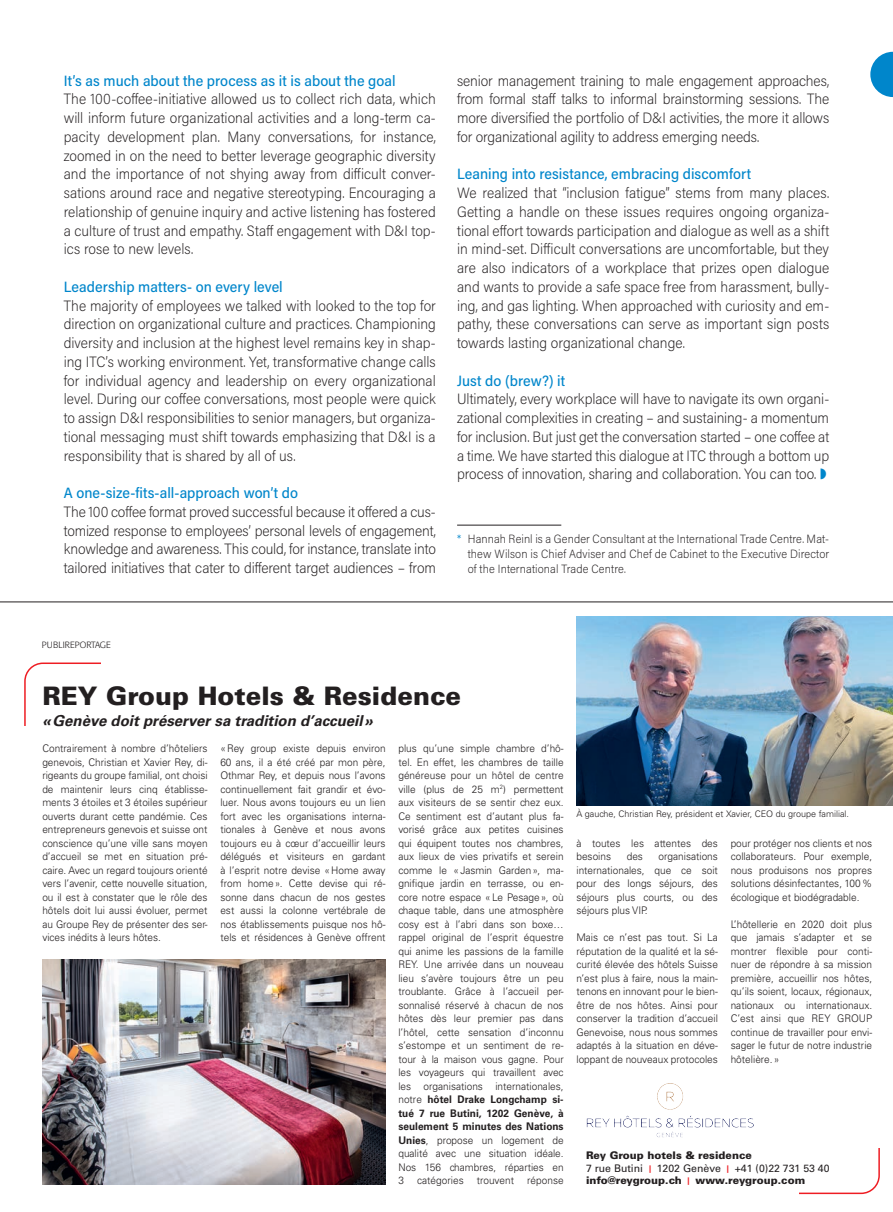
<style>
.page{position:relative;width:893px;height:1212px;background:#fff}
.page>*{position:absolute;margin:0;border:0;box-sizing:border-box;transform-origin:0 0}
.t1{font:900 25.5px "Univers";color:#231f20}
._06_texte_courant_EN{font:200 15px/18.8px "Acumin Pro Semi Cond";letter-spacing:-.005em;color:#231f20;text-align:justify}
._06_intertitre_EN{font:500 15px "Acumin Pro Semi Cond";color:#0086cb}
.t2{font:italic 700 15px "Univers";color:#231f20}
._10_note_de_pied_FIL{font:200 12px/15px "Acumin Pro Semi Cond";letter-spacing:.01em;color:#231f20;text-align:justify}
.t3{font:300 10.5px/13.5px "Univers";color:#231f20;text-align:justify;scale:.96 1}
.t4{font:900 10.5px/12.6px "Univers";color:#231f20}
.t5{font:300 9px "Univers";color:#231f20}
.t6{font:300 9px "Formata";color:#231f20}
.s1{color:#0086cb}
.s2{font-weight:700}
.s3{font-weight:400}
.s4{font-size:7.5px;color:#ee1d23}
</style>
<div class="page">
<svg style="left:870px;top:52px;width:23px;height:45px"></svg>
<hr style="left:457px;top:525px;width:104px;height:1px;background:#231f20">
<div style="left:24px;top:662px;width:96px;height:162px;border:2px solid #ee1d23;border-radius:18px"></div>
<div style="left:22px;top:726px;width:105px;height:105px;background:#fff"></div>
<div style="left:101px;top:654px;width:98px;height:153px;background:#fff"></div>
<div style="left:719px;top:1122px;width:161px;height:72px;border:2px solid #ee1d23;border-radius:18px"></div>
<div style="left:757px;top:831px;width:136px;height:316px;background:#fff"></div>
<div style="left:0;top:1045px;width:798px;height:160px;background:#fff"></div>
<img style="left:576px;top:617px;width:317px;height:188px">
<img style="left:42px;top:959px;width:344px;height:225px">
<img style="left:586px;top:1083px;width:168px;height:55px">
<hr style="left:0;top:601px;width:893px;height:1px;background:#231f20">
<p class="_06_intertitre_EN" style="left:64px;top:70px;width:333px">It’s as much about the process as it is about the goal</p>
<p class="_06_texte_courant_EN" style="left:64px;top:89px;width:374px">The 100-coffee-initiative allowed us to collect rich data, which will inform future organizational activities and a long-term ca&shy;pacity development plan. Many conversations, for instance, zoomed in on the need to better leverage geographic diversity and the importance of not shying away from difficult conver&shy;sations around race and negative stereotyping. Encouraging a relationship of genuine inquiry and active listening has fostered a culture of trust and empathy. Staff engagement with D&amp;I top&shy;ics rose to new levels.</p>
<p class="_06_intertitre_EN" style="left:64px;top:276px;width:221px">Leadership matters- on every level</p>
<p class="_06_texte_courant_EN" style="left:64px;top:295px;width:374px">The majority of employees we talked with looked to the top for direction on organizational culture and practices. Championing diversity and inclusion at the highest level remains key in shap&shy;ing ITC’s working environment. Yet, transformative change calls for individual agency and leadership on every organizational level. During our coffee conversations, most people were quick to assign D&amp;I responsibilities to senior managers, but organiza&shy;tional messaging must shift towards emphasizing that D&amp;I is a responsibility that is shared by all of us.</p>
<p class="_06_intertitre_EN" style="left:64px;top:482px;width:236px">A one-size-fits-all-approach won’t do</p>
<p class="_06_texte_courant_EN" style="left:64px;top:502px;width:374px">The 100 coffee format proved successful because it offered a cus&shy;tomized response to employees’ personal levels of engagement, knowledge and awareness. This could, for instance, translate into tailored initiatives that cater to different target audiences – from</p>
<p class="_06_texte_courant_EN" style="left:457px;top:70px;width:374px">senior management training to male engagement approaches, from formal staff talks to informal brainstorming sessions. The more diversified the portfolio of D&amp;I activities, the more it allows for organizational agility to address emerging needs.</p>
<p class="_06_intertitre_EN" style="left:457px;top:164px;width:295px">Leaning into resistance, embracing discomfort</p>
<p class="_06_texte_courant_EN" style="left:457px;top:183px;width:374px">We realized that “inclusion fatigue” stems from many places.<br>Getting a handle on these issues requires ongoing organiza&shy;tional effort towards participation and dialogue as well as a shift in mind-set. Difficult conversations are uncomfortable, but they are also indicators of a workplace that prizes open dialogue and wants to provide a safe space free from harassment, bully&shy;ing, and gas lighting. When approached with curiosity and em&shy;pathy, these conversations can serve as important sign posts towards lasting organizational change.</p>
<p class="_06_intertitre_EN" style="left:457px;top:370px;width:110px">Just do (brew?) it</p>
<p class="_06_texte_courant_EN" style="left:457px;top:389px;width:374px">Ultimately, every workplace will have to navigate its own organi&shy;zational complexities in creating – and sustaining- a momentum for inclusion. But just get the conversation started – one coffee at a time. We have started this dialogue at ITC through a bottom up process of innovation, sharing and collaboration. You can too.</p>
<p class="_10_note_de_pied_FIL" style="left:468px;top:530px;width:363px;text-indent:-11px"><span class="s1">*</span> Hannah Reinl is a Gender Consultant at the International Trade Centre. Mat&shy;thew Wilson is Chief Adviser and Chef de Cabinet to the Executive Director of the International Trade Centre.</p>
<p class="t6" style="left:42px;top:639px;width:70px">PUBLIREPORTAGE</p>
<h1 class="t1" style="left:42px;top:680px;width:420px">REY Group Hotels &amp; Residence</h1>
<h2 class="t2" style="left:42px;top:712px;width:332px">« Genève doit préserver sa tradition d’accueil »</h2>
<p class="t3" style="left:42px;top:741px;width:174px">Contrairement à nombre d’hôteliers genevois, Christian et Xavier Rey, di&shy;rigeants du groupe familial, ont choisi de maintenir leurs cinq établisse&shy;ments 3 étoiles et 3 étoiles supérieur ouverts durant cette pandémie. Ces entrepreneurs genevois et suisse ont conscience qu’une ville sans moyen d’accueil se met en situation pré&shy;caire. Avec un regard toujours orienté vers l’avenir, cette nouvelle situation, ou il est à constater que le rôle des hôtels doit lui aussi évoluer, permet au Groupe Rey de présenter des ser&shy;vices inédits à leurs hôtes.</p>
<p class="t3" style="left:220px;top:742px;width:174px">« Rey group existe depuis environ 60 ans, il a été créé par mon père, Othmar Rey, et depuis nous l’avons continuellement fait grandir et évo&shy;luer. Nous avons toujours eu un lien fort avec les organisations interna&shy;tionales à Genève et nous avons toujours eu à cœur d’accueillir leurs délégués et visiteurs en gardant à l’esprit notre devise «Home away from home». Cette devise qui ré&shy;sonne dans chacun de nos gestes est aussi la colonne vertébrale de nos établissements puisque nos hô&shy;tels et résidences à Genève offrent</p>
<p class="t3" style="left:398px;top:742px;width:174px">plus qu’une simple chambre d’hô&shy;tel. En effet, les chambres de taille généreuse pour un hôtel de centre ville (plus de 25 m<sup>2</sup>) permettent aux visiteurs de se sentir chez eux.<br>Ce sentiment est d’autant plus fa&shy;vorisé grâce aux petites cuisines qui équipent toutes nos chambres, aux lieux de vies privatifs et serein comme le «Jasmin Garden», ma&shy;gnifique jardin en terrasse, ou en&shy;core notre espace «Le Pesage», où chaque table, dans une atmosphère cosy est à l’abri dans son boxe… rappel original de l’esprit équestre qui anime les passions de la famille REY. Une arrivée dans un nouveau lieu s’avère toujours être un peu troublante. Grâce à l’accueil per&shy;sonnalisé réservé à chacun de nos hôtes dès leur premier pas dans l’hôtel, cette sensation d’inconnu s’estompe et un sentiment de re&shy;tour à la maison vous gagne. Pour les voyageurs qui travaillent avec les organisations internationales, notre <span class="s2">hôtel Drake Longchamp si&shy;tué 7 rue Butini, 1202 Genève, à seulement 5 minutes des Nations Unies</span>, propose un logement de qualité avec une situation idéale.<br>Nos 156 chambres, réparties en 3</p>
<p class="t3" style="left:417px;top:1174px;width:50px">catégories</p>
<p class="t3" style="left:477px;top:1174px;width:40px">trouvent</p>
<p class="t3" style="left:527px;top:1174px;width:39px">réponse</p>
<p class="t5" style="left:576px;top:808px;width:274px">À gauche, Christian Rey, président et Xavier, CEO du groupe familial.</p>
<p class="t3" style="left:576px;top:836px;width:149px">à toutes les attentes des besoins</p>
<p class="t3" style="left:576px;top:850px;width:149px;text-indent:82px">organisations internationales, que ce soit pour des longs séjours, des séjours plus courts, ou des séjours plus VIP.</p>
<p class="t3" style="left:576px;top:931px;width:149px">Mais ce n’est pas tout. Si La réputation de la qualité et la sé&shy;curité élevée des hôtels Suisse n’est plus à faire, nous la main&shy;tenons en innovant pour le bien&shy;être de nos hôtes. Ainsi pour conserver la tradition d’accueil Genevoise, nous nous sommes adaptés à la situation en déve&shy;loppant de nouveaux protocoles</p>
<p class="t3" style="left:627px;top:850px;width:18px">des</p>
<p class="t3" style="left:731px;top:836px;width:149px">pour protéger nos clients et nos collaborateurs. Pour exemple, nous produisons nos propres solutions désinfectantes, 100 % écologique et biodégradable.</p>
<p class="t3" style="left:731px;top:917px;width:149px">L’hôtellerie en 2020 doit plus que jamais s’adapter et se montrer flexible pour conti&shy;nuer de répondre à sa mission première, accueillir nos hôtes, qu’ils soient, locaux, régionaux, nationaux ou internationaux.<br>C’est ainsi que REY GROUP continue de travailler pour envi&shy;sager le futur de notre industrie hôtelière. »</p>
<p class="t4" style="left:586px;top:1149px;width:245px">Rey Group hotels &amp; residence<br><span class="s3">7 rue Butini</span> <span class="s4">|</span> <span class="s3">1202 Genève</span> <span class="s4">|</span> <span class="s3">+41 (0)22 731 53 40 </span>info@reygroup.ch <span class="s4">|</span> www.reygroup.com</p>
</div>
